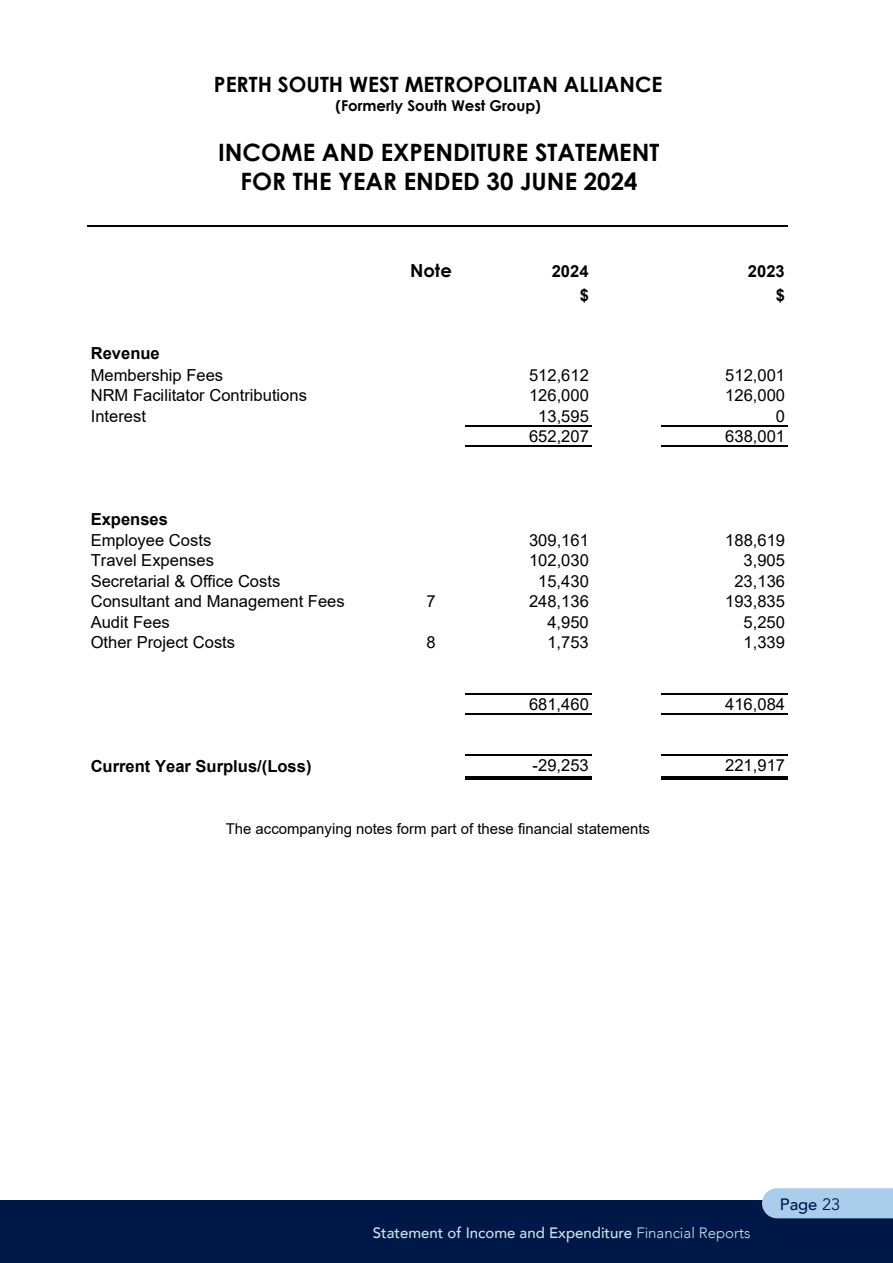
<style>
.page{position:relative;width:893px;height:1263px;background:#fff}
.page>*{position:absolute;margin:0;border:0;box-sizing:border-box;transform-origin:0 0}
.t1{font:700 24px/29.1px "Century Gothic";color:#000;text-align:center}
.t2{font:700 21px "Century Gothic";color:#000}
.t3{font:700 18px "Century Gothic";color:#000}
.t4{font:16.5px/21px "Arial";color:#000}
.t5{font:700 16.5px "Arial";color:#000}
.t6{font:500 16.5px "Avenir";color:#001848}
.t7{font:15px "Arial";color:#000}
.t8{font:500 15px "Avenir";color:#cde1eb}
.t9{font:700 15px "Century Gothic";color:#000}
.s1{font-weight:700}
.s2{font-weight:300}
.s3{font-weight:400}
</style>
<div class="page">
<hr style="left:465px;top:425px;width:127px;height:2px;background:#000">
<hr style="left:465px;top:446px;width:127px;height:1px;background:#000">
<hr style="left:465px;top:693px;width:127px;height:1px;background:#000">
<hr style="left:465px;top:713px;width:127px;height:2px;background:#000">
<hr style="left:465px;top:754px;width:127px;height:2px;background:#000">
<hr style="left:465px;top:776px;width:127px;height:1px;background:#000">
<hr style="left:465px;top:779px;width:127px;height:1px;background:#000">
<hr style="left:88px;top:225px;width:700px;height:2px;background:#000">
<hr style="left:662px;top:425px;width:126px;height:2px;background:#000">
<hr style="left:662px;top:446px;width:126px;height:1px;background:#000">
<hr style="left:662px;top:693px;width:126px;height:1px;background:#000">
<hr style="left:662px;top:713px;width:126px;height:2px;background:#000">
<hr style="left:662px;top:754px;width:126px;height:2px;background:#000">
<hr style="left:662px;top:776px;width:126px;height:1px;background:#000">
<hr style="left:662px;top:779px;width:126px;height:1px;background:#000">
<div style="left:0;top:1200px;width:893px;height:63px;background:#001848"></div>
<div style="left:762px;top:1188px;width:131px;height:30px;background:#aacdec"></div>
<p class="t2" style="left:214px;top:68px;width:450px">PERTH SOUTH WEST METROPOLITAN ALLIANCE</p>
<p class="t9" style="left:335px;top:94px;width:207px">(Formerly South West Group)</p>
<p class="t1" style="left:218px;top:136px;width:443px">INCOME AND EXPENDITURE STATEMENT<br>FOR THE YEAR ENDED 30 JUNE 2024</p>
<p class="t4" style="left:91px;top:343px;width:134px"><span class="s1">Revenue<br></span>Membership Fees</p>
<p class="t3" style="left:410px;top:257px;width:43px">Note</p>
<p class="t5" style="left:552px;top:260px;width:38px">2024</p>
<p class="t5" style="left:748px;top:260px;width:38px">2023</p>
<p class="t5" style="left:580px;top:284px;width:11px">$</p>
<p class="t5" style="left:776px;top:284px;width:11px">$</p>
<p class="t4" style="left:529px;top:364px;width:61px">512,612</p>
<p class="t4" style="left:725px;top:364px;width:61px">512,001</p>
<p class="t4" style="left:91px;top:385px;width:218px">NRM Facilitator Contributions</p>
<p class="t4" style="left:529px;top:385px;width:61px">126,000</p>
<p class="t4" style="left:725px;top:385px;width:61px">126,000</p>
<p class="t4" style="left:91px;top:405px;width:57px">Interest</p>
<p class="t4" style="left:538px;top:405px;width:52px">13,595</p>
<p class="t4" style="left:776px;top:405px;width:11px">0</p>
<p class="t4" style="left:529px;top:426px;width:61px">652,207</p>
<p class="t4" style="left:725px;top:426px;width:61px">638,001</p>
<p class="t4" style="left:91px;top:508px;width:122px"><span class="s1">Expenses<br></span>Employee Costs</p>
<p class="t4" style="left:529px;top:529px;width:61px">309,161</p>
<p class="t4" style="left:725px;top:529px;width:61px">188,619</p>
<p class="t4" style="left:91px;top:550px;width:125px">Travel Expenses</p>
<p class="t4" style="left:529px;top:550px;width:61px">102,030</p>
<p class="t4" style="left:744px;top:550px;width:43px">3,905</p>
<p class="t4" style="left:91px;top:570px;width:191px">Secretarial &amp; Office Costs</p>
<p class="t4" style="left:538px;top:570px;width:52px">15,430</p>
<p class="t4" style="left:734px;top:570px;width:52px">23,136</p>
<p class="t4" style="left:91px;top:591px;width:256px">Consultant and Management Fees</p>
<p class="t4" style="left:426px;top:591px;width:11px">7</p>
<p class="t4" style="left:529px;top:591px;width:61px">248,136</p>
<p class="t4" style="left:725px;top:591px;width:61px">193,835</p>
<p class="t4" style="left:91px;top:611px;width:81px">Audit Fees</p>
<p class="t4" style="left:547px;top:611px;width:43px">4,950</p>
<p class="t4" style="left:744px;top:611px;width:43px">5,250</p>
<p class="t4" style="left:91px;top:632px;width:146px">Other Project Costs</p>
<p class="t4" style="left:426px;top:632px;width:11px">8</p>
<p class="t4" style="left:547px;top:632px;width:43px">1,753</p>
<p class="t4" style="left:744px;top:632px;width:43px">1,339</p>
<p class="t4" style="left:529px;top:693px;width:61px">681,460</p>
<p class="t4" style="left:725px;top:693px;width:61px">416,084</p>
<p class="t5" style="left:91px;top:755px;width:222px">Current Year Surplus/(Loss)</p>
<p class="t4" style="left:533px;top:755px;width:58px">-29,253</p>
<p class="t4" style="left:725px;top:755px;width:61px">221,917</p>
<p class="t7" style="left:226px;top:818px;width:426px">The accompanying notes form part of these financial statements</p>
<p class="t8" style="left:373px;top:1220px;width:379px">Statement of Income and Expenditure <span class="s2">Financial Reports</span></p>
<p class="t6" style="left:780px;top:1190px;width:62px">Page <span class="s3">23</span></p>
</div>
